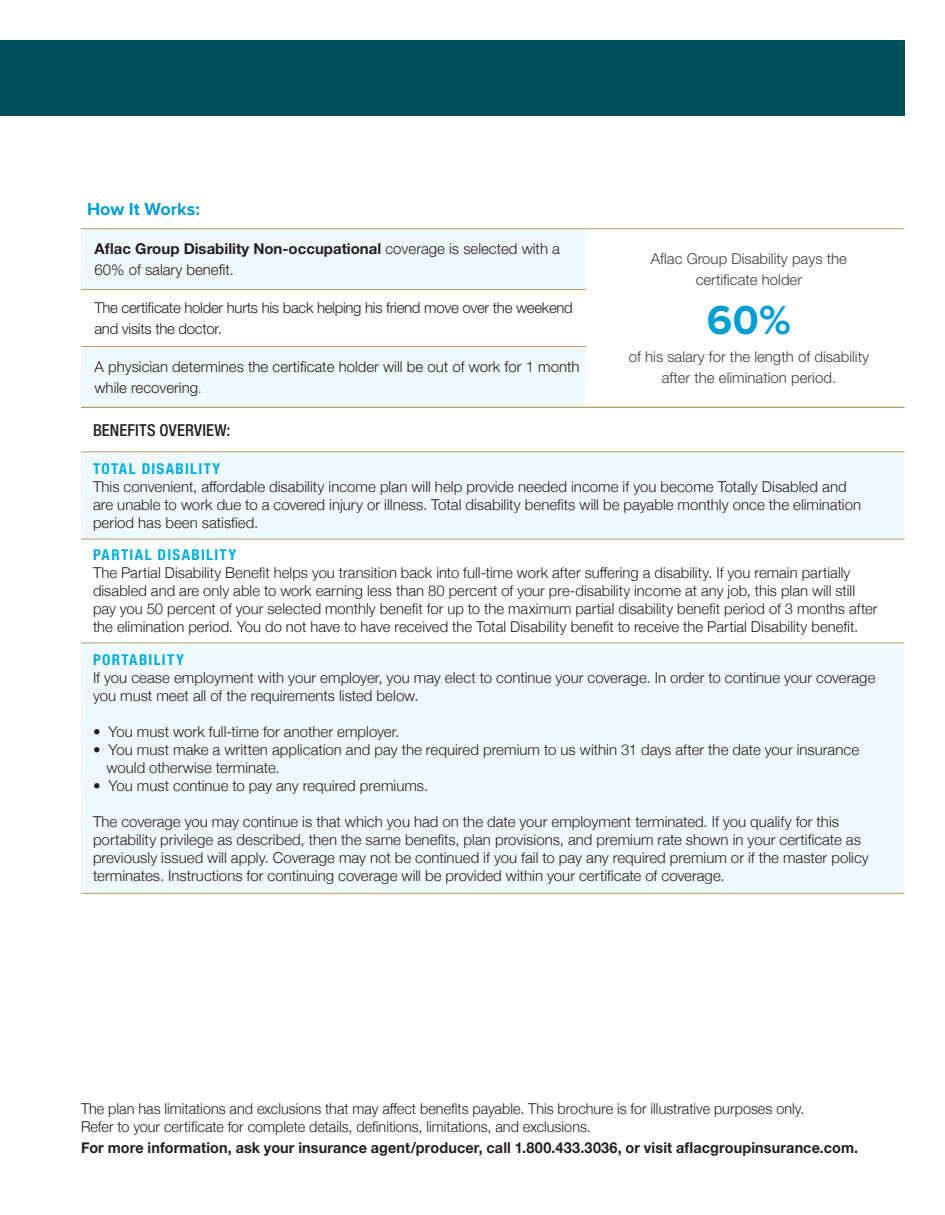
<style>
.page{position:relative;width:945px;height:1215px;background:#fff}
.page>*{position:absolute;margin:0;border:0;box-sizing:border-box;transform-origin:0 0}
.t1{font:700 42px "Proxima Nova";color:#009ed2}
.t2{font:700 18px "Proxima Nova";color:#009ed2}
.t3{font:500 condensed 16.5px "Helvetica Neue LT Std";letter-spacing:.005em;color:#231f20}
.t4{font:300 15px/18px "Helvetica Neue";color:#231f20}
.t5{font:300 15px/18px "Helvetica Neue";color:#231f20;scale:.96 1}
.t6{font:300 15px/21px "Helvetica Neue LT Std";color:#231f20}
.t7{font:300 15px/21px "Helvetica Neue LT Std";color:#3e3e3f;text-align:center}
.t8{font:700 15px "Helvetica Neue";letter-spacing:.01em;color:#231f20;scale:.96 1}
.t9{font:300 15px/21px "Helvetica Neue LT Std";letter-spacing:-.02em;color:#231f20}
.t10{font:700 condensed 15px "Helvetica Neue LT Std";letter-spacing:.09em;color:#00aedc}
.s1{font-weight:700}
.s2{font-stretch:condensed;font-size:13.5px;color:#3e3e3f}
</style>
<div class="page">
<svg style="left:81px;top:453px;width:823px;height:440px;fill:#f0f9fd"></svg>
<hr style="left:81px;top:893px;width:823px;height:1px;background:#b2a06d">
<hr style="left:81px;top:452px;width:823px;height:1px;background:#b2a06d">
<hr style="left:81px;top:539px;width:823px;height:1px;background:#b2a06d">
<hr style="left:81px;top:643px;width:823px;height:1px;background:#b2a06d">
<div style="left:0;top:40px;width:904px;height:76px;background:#004e59"></div>
<div style="left:81px;top:229px;width:505px;height:60px;background:#f0f9fd"></div>
<div style="left:81px;top:346px;width:505px;height:61px;background:#f0f9fd"></div>
<hr style="left:81px;top:289px;width:505px;height:1px;background:#b2a06d">
<hr style="left:81px;top:346px;width:505px;height:1px;background:#b2a06d">
<hr style="left:81px;top:228px;width:505px;height:1px;background:#b2a06d">
<hr style="left:586px;top:228px;width:318px;height:1px;background:#b2a06d">
<hr style="left:81px;top:407px;width:505px;height:1px;background:#b2a06d">
<hr style="left:586px;top:407px;width:318px;height:1px;background:#b2a06d">
<p class="t2" style="left:87px;top:201px;width:114px">How It Works:</p>
<p class="t6" style="left:94px;top:238px;width:467px"><span class="s1">Aflac Group Disability Non-occupational</span> coverage is selected with a<br>60% of salary benefit.</p>
<p class="t7" style="left:651px;top:248px;width:198px">Aflac Group Disability pays the certificate holder</p>
<h1 class="t1" style="left:707px;top:301px;width:86px">60%</h1>
<p class="t7" style="left:629px;top:345px;width:242px">of his salary for the length of disability after the elimination period.</p>
<p class="t9" style="left:95px;top:297px;width:480px">The certificate holder hurts his back helping his friend move over the weekend and visits the doctor.</p>
<p class="t6" style="left:95px;top:356px;width:487px">A physician determines the certificate holder will be out of work for 1 month while recovering<span class="s2">.</span></p>
<p class="t3" style="left:93px;top:420px;width:139px">BENEFITS OVERVIEW:</p>
<p class="t10" style="left:93px;top:459px;width:129px">TOTAL DISABILITY</p>
<p class="t4" style="left:93px;top:476px;width:770px">This convenient, affordable disability income plan will help provide needed income if you become Totally Disabled and are unable to work due to a covered injury or illness. Total disability benefits will be payable monthly once the elimination period has been satisfied.</p>
<p class="t10" style="left:93px;top:546px;width:145px">PARTIAL DISABILITY</p>
<p class="t4" style="left:93px;top:563px;width:786px">The Partial Disability Benefit helps you transition back into full-time work after suffering a disability. If you remain partially disabled and are only able to work earning less than 80 percent of your pre-disability income at any job, this plan will still pay you 50 percent of your selected monthly benefit for up to the maximum partial disability benefit period of 3 months after the elimination period. You do not have to have received the Total Disability benefit to receive the Partial Disability benefit.</p>
<p class="t10" style="left:93px;top:651px;width:92px">PORTABILITY</p>
<p class="t4" style="left:93px;top:668px;width:784px">If you cease employment with your employer, you may elect to continue your coverage. In order to continue your coverage you must meet all of the requirements listed below.</p>
<p class="t4" style="left:93px;top:722px;width:308px">• You must work full-time for another employer.</p>
<p class="t4" style="left:106px;top:740px;width:754px;text-indent:-14px">• You must make a written application and pay the required premium to us within 31 days after the date your insurance would otherwise terminate.</p>
<p class="t4" style="left:93px;top:776px;width:337px">• You must continue to pay any required premiums.</p>
<p class="t4" style="left:93px;top:812px;width:777px">The coverage you may continue is that which you had on the date your employment terminated. If you qualify for this portability privilege as described, then the same benefits, plan provisions, and premium rate shown in your certificate as previously issued will apply. Coverage may not be continued if you fail to pay any required premium or if the master policy terminates. Instructions for continuing coverage will be provided within your certificate of coverage.</p>
<p class="t5" style="left:81px;top:1098px;width:755px">The plan has limitations and exclusions that may affect benefits payable. This brochure is for illustrative purposes only.<br>Refer to your certificate for complete details, definitions, limitations, and exclusions.</p>
<p class="t8" style="left:81px;top:1136px;width:811px">For more information, ask your insurance agent/producer, call 1.800.433.3036, or visit aflacgroupinsurance.com.</p>
</div>
